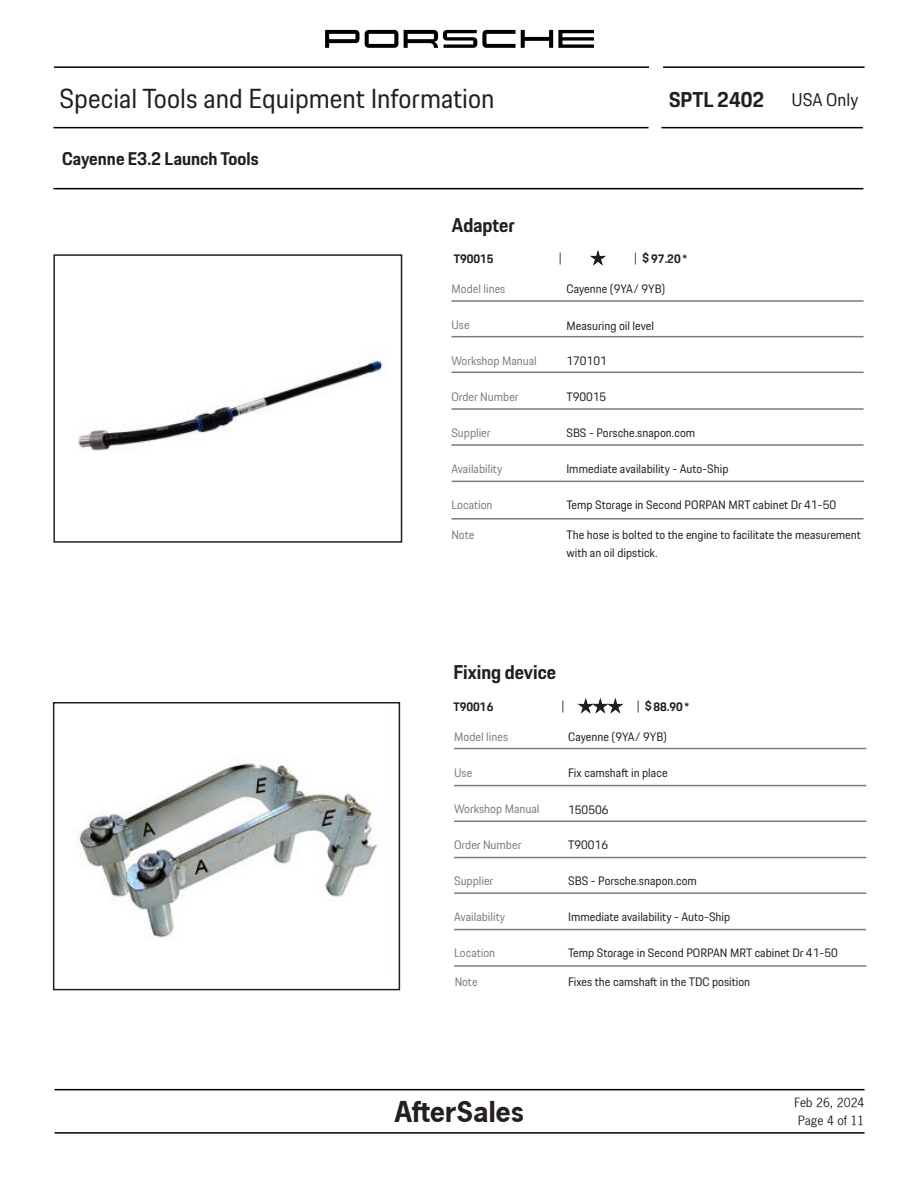
<style>
.page{position:relative;width:918px;height:1188px;background:#fff}
.page>*{position:absolute;margin:0;border:0;box-sizing:border-box;transform-origin:0 0}
.t1{font:27px "Porsche Next";color:#231f20}
.t2{font:700 27px "Porsche News Gothic";color:#231f20}
.t3{font:700 21px "Porsche Next";color:#231f20}
.t4{font:700 19.5px "Porsche Next";color:#231f20}
.t5{font:700 18px "Porsche Next";color:#231f20}
.t6{font:18px "Porsche Next";color:#231f20}
.t7{font:12px/18px "Porsche Next";color:#231f20}
.t8{font:12px "Porsche Next";color:#7a7c7f}
.t9{font:700 12px "Porsche Next";color:#231f20}
.t10{font:12px/18px "Porsche News Gothic";color:#231f20;text-align:center}
.s1{font-weight:700}
.s2{font-weight:400}
</style>
<div class="page">
<hr style="left:55px;top:1089px;width:810px;height:1px;background:#000">
<hr style="left:55px;top:1132px;width:810px;height:2px;background:#000">
<svg style="left:325px;top:30px;width:269px;height:18px"></svg>
<hr style="left:54px;top:66px;width:595px;height:2px;background:#000">
<hr style="left:53px;top:188px;width:810px;height:1px;background:#000">
<hr style="left:663px;top:66px;width:202px;height:2px;background:#000">
<hr style="left:53px;top:127px;width:596px;height:1px;background:#000">
<hr style="left:662px;top:127px;width:201px;height:1px;background:#000">
<hr style="left:451px;top:300px;width:413px;height:2px;background:#7a7c7f">
<hr style="left:451px;top:336px;width:413px;height:1px;background:#7a7c7f">
<hr style="left:451px;top:372px;width:413px;height:1px;background:#7a7c7f">
<hr style="left:451px;top:408px;width:413px;height:2px;background:#7a7c7f">
<hr style="left:451px;top:444px;width:413px;height:2px;background:#7a7c7f">
<hr style="left:451px;top:518px;width:413px;height:2px;background:#7a7c7f">
<hr style="left:454px;top:748px;width:412px;height:1px;background:#7a7c7f">
<hr style="left:454px;top:785px;width:412px;height:1px;background:#7a7c7f">
<hr style="left:454px;top:820px;width:412px;height:2px;background:#7a7c7f">
<hr style="left:454px;top:857px;width:412px;height:1px;background:#7a7c7f">
<hr style="left:454px;top:892px;width:412px;height:2px;background:#7a7c7f">
<hr style="left:454px;top:965px;width:412px;height:2px;background:#7a7c7f">
<hr style="left:452px;top:481px;width:412px;height:1px;background:#7a7c7f">
<hr style="left:454px;top:929px;width:412px;height:1px;background:#7a7c7f">
<div style="left:53px;top:254px;width:349px;height:289px;border:2px solid #231f20"></div>
<div style="left:53px;top:702px;width:347px;height:288px;border:2px solid #231f20"></div>
<img style="left:79px;top:762px;width:299px;height:176px">
<svg style="left:577px;top:698px;width:47px;height:16px"></svg>
<img style="left:78px;top:357px;width:307px;height:94px">
<svg style="left:590px;top:250px;width:16px;height:16px"></svg>
<h1 class="t1" style="left:59px;top:80px;width:437px">Special Tools and Equipment Information</h1>
<h3 class="t6" style="left:792px;top:88px;width:68px">USA Only</h3>
<h2 class="t3" style="left:669px;top:86px;width:97px">SPTL 2402</h2>
<h3 class="t5" style="left:62px;top:147px;width:198px">Cayenne E3.2 Launch Tools</h3>
<p class="t4" style="left:452px;top:212px;width:64px">Adapter</p>
<p class="t7" style="left:559px;top:248px;width:5px">|</p>
<p class="t7" style="left:634px;top:248px;width:17px">| <span class="s1">$</span></p>
<p class="t9" style="left:454px;top:251px;width:41px">T90015</p>
<p class="t9" style="left:651px;top:251px;width:37px">97.20 *</p>
<p class="t8" style="left:451px;top:281px;width:56px">Model lines</p>
<p class="t8" style="left:451px;top:317px;width:20px">Use</p>
<p class="t8" style="left:451px;top:353px;width:87px">Workshop Manual</p>
<p class="t8" style="left:451px;top:389px;width:69px">Order Number</p>
<p class="t8" style="left:451px;top:425px;width:41px">Supplier</p>
<p class="t8" style="left:451px;top:461px;width:53px">Availability</p>
<p class="t8" style="left:451px;top:497px;width:43px">Location</p>
<p class="t8" style="left:451px;top:527px;width:24px">Note</p>
<p class="t7" style="left:566px;top:280px;width:100px">Cayenne (9YA/ 9YB)</p>
<p class="t7" style="left:566px;top:317px;width:89px">Measuring oil level</p>
<p class="t7" style="left:566px;top:351px;width:42px">170101</p>
<p class="t7" style="left:566px;top:388px;width:41px">T90015</p>
<p class="t7" style="left:566px;top:423px;width:130px">SBS - Porsche.snapon.com</p>
<p class="t7" style="left:566px;top:459px;width:163px">Immediate availability - Auto-Ship</p>
<p class="t7" style="left:566px;top:496px;width:271px">Temp Storage in Second PORPAN MRT cabinet Dr 41-50</p>
<p class="t7" style="left:566px;top:526px;width:296px">The hose is bolted to the engine to facilitate the measurement with an oil dipstick.</p>
<p class="t4" style="left:453px;top:659px;width:104px">Fixing device</p>
<p class="t9" style="left:453px;top:698px;width:41px">T90016</p>
<p class="t7" style="left:561px;top:697px;width:5px">|</p>
<p class="t9" style="left:636px;top:698px;width:54px"><span class="s2">|</span> $88.90 *</p>
<p class="t8" style="left:454px;top:729px;width:56px">Model lines</p>
<p class="t8" style="left:454px;top:765px;width:20px">Use</p>
<p class="t8" style="left:454px;top:801px;width:87px">Workshop Manual</p>
<p class="t8" style="left:454px;top:837px;width:69px">Order Number</p>
<p class="t8" style="left:454px;top:873px;width:41px">Supplier</p>
<p class="t8" style="left:454px;top:909px;width:53px">Availability</p>
<p class="t8" style="left:454px;top:945px;width:43px">Location</p>
<p class="t8" style="left:455px;top:974px;width:24px">Note</p>
<p class="t7" style="left:568px;top:728px;width:100px">Cayenne (9YA/ 9YB)</p>
<p class="t7" style="left:568px;top:764px;width:101px">Fix camshaft in place</p>
<p class="t7" style="left:568px;top:800px;width:42px">150506</p>
<p class="t7" style="left:568px;top:836px;width:41px">T90016</p>
<p class="t7" style="left:568px;top:872px;width:130px">SBS - Porsche.snapon.com</p>
<p class="t7" style="left:568px;top:908px;width:163px">Immediate availability - Auto-Ship</p>
<p class="t7" style="left:568px;top:944px;width:271px">Temp Storage in Second PORPAN MRT cabinet Dr 41-50</p>
<p class="t7" style="left:568px;top:973px;width:184px">Fixes the camshaft in the TDC position</p>
<h1 class="t2" style="left:395px;top:1094px;width:131px">AfterSales</h1>
<p class="t10" style="left:794px;top:1093px;width:72px">Feb 26, 2024<br>Page 4 of 11</p>
</div>
